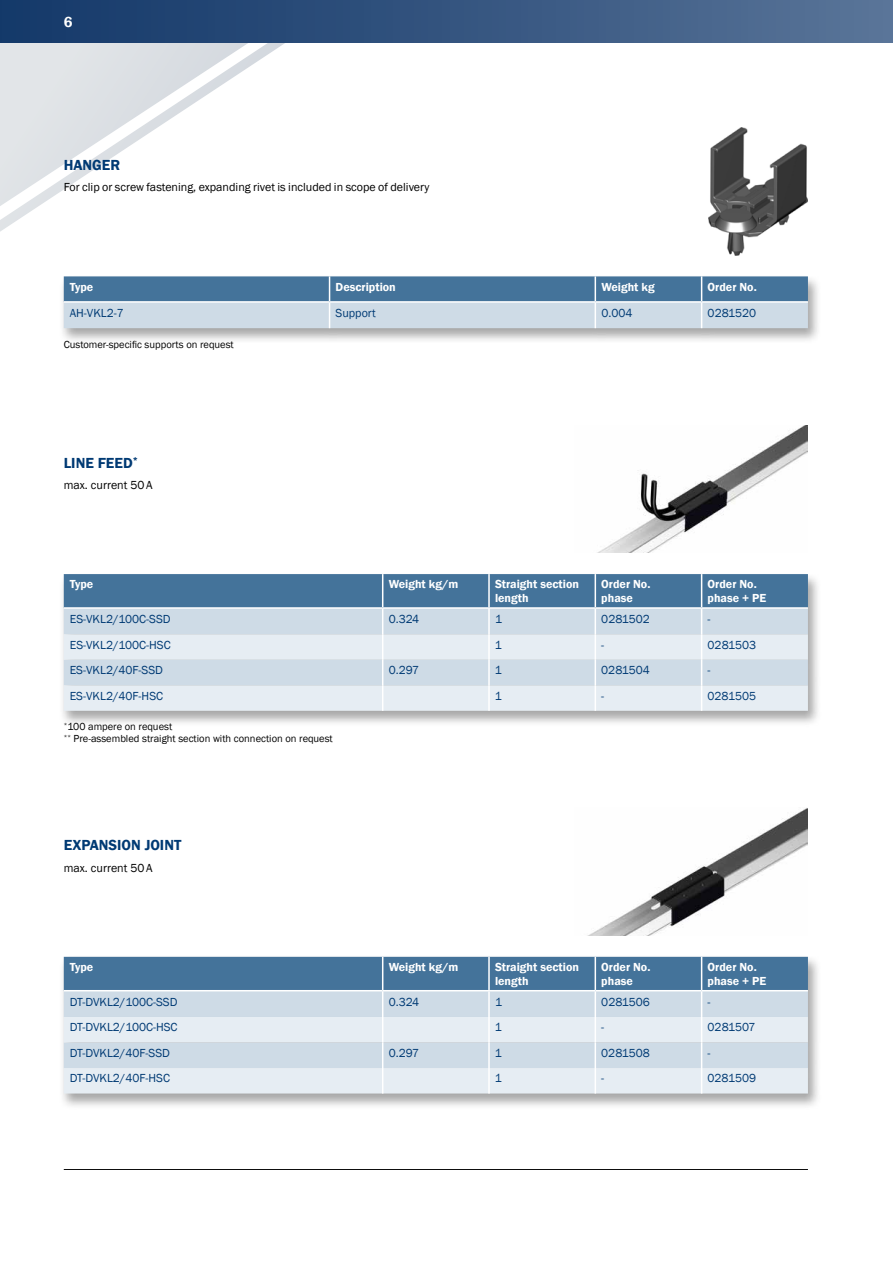
<style>
.page{position:relative;width:893px;height:1263px;background:#fff}
.page>*{position:absolute;margin:0;border:0;box-sizing:border-box;transform-origin:0 0}
.t1{font:600 15px "Franklin Gothic";color:#003a74}
.t2{font:600 15px "Franklin Gothic";color:#fff}
.t3{font:12px "Franklin Gothic";color:#003a74}
.t4{font:600 12px/13.5px "Franklin Gothic";color:#fff}
.t5{font:12px "Franklin Gothic";color:#000}
.t6{font:10.5px/12px "Franklin Gothic";color:#000}
</style>
<div class="page">
<svg style="left:0;top:43px;width:285px;height:172px"></svg>
<div style="left:0;top:0;width:893px;height:43px;background:linear-gradient(to right,#123768,#587498)"></div>
<hr style="left:64px;top:1169px;width:744px;height:1px;background:#000">
<img style="left:589px;top:808px;width:219px;height:127px">
<div style="left:59px;top:955px;width:762px;height:155px;background:#000;opacity:.35"></div>
<svg style="left:64px;top:957px;width:744px;height:136px;background:#b6c8d8"></svg>
<hr style="left:64px;top:990px;width:319px;height:1px;background:#fff">
<hr style="left:383px;top:990px;width:106px;height:1px;background:#fff">
<hr style="left:489px;top:990px;width:106px;height:1px;background:#fff">
<hr style="left:595px;top:990px;width:107px;height:1px;background:#fff">
<hr style="left:702px;top:990px;width:106px;height:1px;background:#fff">
<img style="left:709px;top:128px;width:99px;height:127px">
<div style="left:59px;top:275px;width:762px;height:69px;background:#000;opacity:.35"></div>
<svg style="left:64px;top:276px;width:744px;height:52px;background:#8ba8c1"></svg>
<hr style="left:64px;top:301px;width:266px;height:2px;background:#fff">
<hr style="left:330px;top:301px;width:265px;height:2px;background:#fff">
<hr style="left:595px;top:301px;width:107px;height:2px;background:#fff">
<hr style="left:702px;top:301px;width:106px;height:2px;background:#fff">
<img style="left:597px;top:425px;width:211px;height:128px">
<div style="left:59px;top:572px;width:762px;height:155px;background:#000;opacity:.35"></div>
<svg style="left:64px;top:574px;width:744px;height:137px;background:#b5c8d8"></svg>
<hr style="left:64px;top:607px;width:319px;height:2px;background:#fff">
<hr style="left:383px;top:607px;width:106px;height:2px;background:#fff">
<hr style="left:489px;top:607px;width:106px;height:2px;background:#fff">
<hr style="left:595px;top:607px;width:107px;height:2px;background:#fff">
<hr style="left:702px;top:607px;width:106px;height:2px;background:#fff">
<p class="t2" style="left:64px;top:12px;width:10px">6</p>
<p class="t1" style="left:64px;top:156px;width:58px">HANGER</p>
<p class="t5" style="left:64px;top:180px;width:367px">For clip or screw fastening, expanding rivet is included in scope of delivery</p>
<p class="t4" style="left:70px;top:280px;width:25px">Type</p>
<p class="t4" style="left:336px;top:280px;width:62px">Description</p>
<p class="t4" style="left:601px;top:280px;width:55px">Weight kg</p>
<p class="t4" style="left:708px;top:280px;width:51px">Order No.</p>
<p class="t3" style="left:70px;top:306px;width:56px">AH-VKL2-7</p>
<p class="t3" style="left:336px;top:306px;width:42px">Support</p>
<p class="t3" style="left:601px;top:306px;width:33px">0.004</p>
<p class="t3" style="left:708px;top:306px;width:50px">0281520</p>
<p class="t6" style="left:64px;top:338px;width:172px">Customer-specific supports on request</p>
<p class="t1" style="left:64px;top:453px;width:76px">LINE FEED<sup>*</sup></p>
<p class="t5" style="left:64px;top:478px;width:90px">max. current 50A</p>
<p class="t4" style="left:70px;top:578px;width:25px">Type</p>
<p class="t4" style="left:389px;top:578px;width:71px">Weight kg/m</p>
<p class="t4" style="left:495px;top:578px;width:85px">Straight section length</p>
<p class="t4" style="left:601px;top:578px;width:51px">Order No. phase</p>
<p class="t4" style="left:708px;top:578px;width:60px">Order No. phase + PE</p>
<p class="t3" style="left:70px;top:612px;width:102px">ES-VKL2/100C-SSD</p>
<p class="t3" style="left:389px;top:612px;width:32px">0.324</p>
<p class="t3" style="left:495px;top:612px;width:9px">1</p>
<p class="t3" style="left:601px;top:612px;width:50px">0281502</p>
<p class="t3" style="left:708px;top:612px;width:4px">-</p>
<p class="t3" style="left:70px;top:637px;width:102px">ES-VKL2/100C-HSC</p>
<p class="t3" style="left:495px;top:637px;width:9px">1</p>
<p class="t3" style="left:601px;top:637px;width:4px">-</p>
<p class="t3" style="left:708px;top:637px;width:50px">0281503</p>
<p class="t3" style="left:70px;top:663px;width:95px">ES-VKL2/40F-SSD</p>
<p class="t3" style="left:389px;top:663px;width:32px">0.297</p>
<p class="t3" style="left:495px;top:663px;width:9px">1</p>
<p class="t3" style="left:601px;top:663px;width:50px">0281504</p>
<p class="t3" style="left:708px;top:663px;width:4px">-</p>
<p class="t3" style="left:70px;top:688px;width:95px">ES-VKL2/40F-HSC</p>
<p class="t3" style="left:495px;top:688px;width:9px">1</p>
<p class="t3" style="left:601px;top:688px;width:4px">-</p>
<p class="t3" style="left:708px;top:688px;width:50px">0281505</p>
<p class="t6" style="left:64px;top:721px;width:271px"><sup>*</sup>100 ampere on request<br><sup>**</sup> Pre-assembled straight section with connection on request</p>
<p class="t1" style="left:64px;top:836px;width:119px">EXPANSION JOINT</p>
<p class="t5" style="left:64px;top:860px;width:90px">max. current 50A</p>
<p class="t4" style="left:70px;top:960px;width:25px">Type</p>
<p class="t4" style="left:389px;top:960px;width:71px">Weight kg/m</p>
<p class="t4" style="left:495px;top:960px;width:85px">Straight section length</p>
<p class="t4" style="left:601px;top:960px;width:51px">Order No. phase</p>
<p class="t4" style="left:708px;top:960px;width:60px">Order No. phase + PE</p>
<p class="t3" style="left:70px;top:994px;width:109px">DT-DVKL2/100C-SSD</p>
<p class="t3" style="left:389px;top:994px;width:32px">0.324</p>
<p class="t3" style="left:495px;top:994px;width:9px">1</p>
<p class="t3" style="left:601px;top:994px;width:50px">0281506</p>
<p class="t3" style="left:708px;top:994px;width:4px">-</p>
<p class="t3" style="left:70px;top:1020px;width:109px">DT-DVKL2/100C-HSC</p>
<p class="t3" style="left:495px;top:1020px;width:9px">1</p>
<p class="t3" style="left:601px;top:1020px;width:4px">-</p>
<p class="t3" style="left:708px;top:1020px;width:49px">0281507</p>
<p class="t3" style="left:70px;top:1045px;width:102px">DT-DVKL2/40F-SSD</p>
<p class="t3" style="left:389px;top:1045px;width:32px">0.297</p>
<p class="t3" style="left:495px;top:1045px;width:9px">1</p>
<p class="t3" style="left:601px;top:1045px;width:50px">0281508</p>
<p class="t3" style="left:708px;top:1045px;width:4px">-</p>
<p class="t3" style="left:70px;top:1071px;width:102px">DT-DVKL2/40F-HSC</p>
<p class="t3" style="left:495px;top:1071px;width:9px">1</p>
<p class="t3" style="left:601px;top:1071px;width:4px">-</p>
<p class="t3" style="left:708px;top:1071px;width:50px">0281509</p>
</div>
